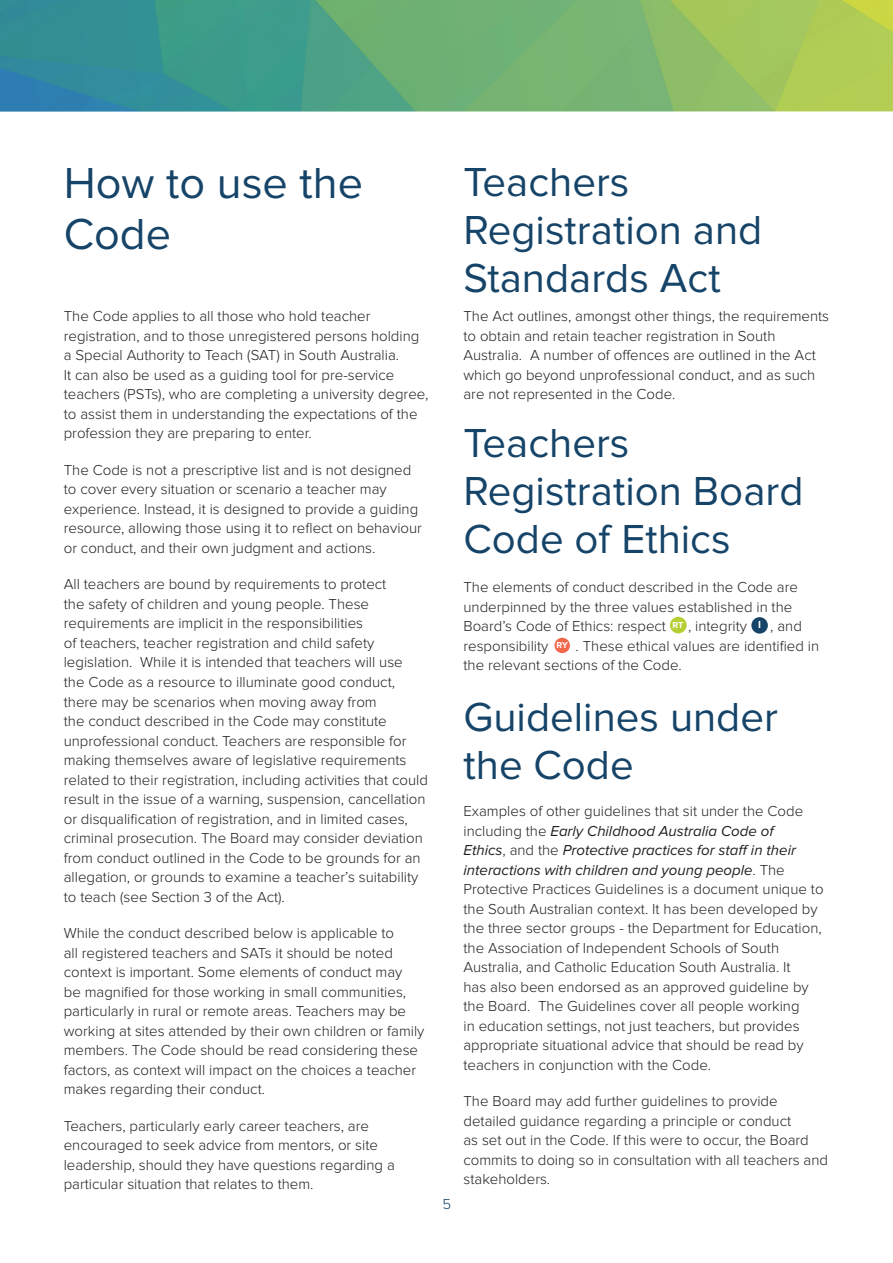
<style>
.page{position:relative;width:893px;height:1263px;background:#fff}
.page>*{position:absolute;margin:0;border:0;box-sizing:border-box;transform-origin:0 0}
.t1{font:45px/51px "Proxima Nova";color:#164468}
.t2{font:42px/48px "Proxima Nova";color:#164468}
.t3{font:300 15px/19.5px "Proxima Nova";color:#231f20}
.t4{font:300 15px "Proxima Nova";color:#164468}
.t5{font:700 10.5px "Proxima Nova";color:#fff}
.t6{font:700 9px "Proxima Nova";color:#fff}
.s1{font-weight:400;font-style:italic}
</style>
<div class="page">
<img style="left:0;top:0;width:893px;height:112px">
<div style="left:670px;top:617px;width:17px;height:16px;background:#b5cf34;border-radius:50%"></div>
<div style="left:751px;top:617px;width:17px;height:17px;background:#164468;border-radius:50%"></div>
<div style="left:554px;top:638px;width:16px;height:15px;background:#f2684c;border-radius:50%"></div>
<p class="t1" style="left:64px;top:159px;width:301px">How to use the<br>Code</p>
<p class="t3" style="left:64px;top:307px;width:366px">The Code applies to all those who hold teacher registration, and to those unregistered persons holding a Special Authority to Teach (SAT) in South Australia.<br>It can also be used as a guiding tool for pre-service teachers (PSTs), who are completing a university degree, to assist them in understanding the expectations of the profession they are preparing to enter.</p>
<p class="t3" style="left:64px;top:461px;width:360px">The Code is not a prescriptive list and is not designed to cover every situation or scenario a teacher may experience. Instead, it is designed to provide a guiding resource, allowing those using it to reflect on behaviour or conduct, and their own judgment and actions.</p>
<p class="t3" style="left:64px;top:575px;width:366px">All teachers are bound by requirements to protect<br>the safety of children and young people. These requirements are implicit in the responsibilities<br>of teachers, teacher registration and child safety legislation. While it is intended that teachers will use<br>the Code as a resource to illuminate good conduct, there may be scenarios when moving away from<br>the conduct described in the Code may constitute unprofessional conduct. Teachers are responsible for making themselves aware of legislative requirements related to their registration, including activities that could result in the issue of a warning, suspension, cancellation or disqualification of registration, and in limited cases, criminal prosecution. The Board may consider deviation from conduct outlined in the Code to be grounds for an allegation, or grounds to examine a teacher’s suitability to teach (see Section 3 of the Act).</p>
<p class="t3" style="left:64px;top:924px;width:362px">While the conduct described below is applicable to<br>all registered teachers and SATs it should be noted context is important. Some elements of conduct may<br>be magnified for those working in small communities, particularly in rural or remote areas. Teachers may be working at sites attended by their own children or family members. The Code should be read considering these factors, as context will impact on the choices a teacher makes regarding their conduct.</p>
<p class="t3" style="left:64px;top:1116px;width:333px">Teachers, particularly early career teachers, are encouraged to seek advice from mentors, or site leadership, should they have questions regarding a particular situation that relates to them.</p>
<p class="t4" style="left:443px;top:1197px;width:10px">5</p>
<p class="t2" style="left:463px;top:159px;width:300px">Teachers<br>Registration and<br>Standards Act</p>
<p class="t3" style="left:463px;top:307px;width:367px">The Act outlines, amongst other things, the requirements to obtain and retain teacher registration in South Australia. A number of offences are outlined in the Act which go beyond unprofessional conduct, and as such are not represented in the Code.</p>
<p class="t2" style="left:463px;top:420px;width:341px">Teachers<br>Registration Board<br>Code of Ethics</p>
<p class="t3" style="left:463px;top:578px;width:336px">The elements of conduct described in the Code are underpinned by the three values established in the<br>Board’s Code of Ethics: respect</p>
<p class="t5" style="left:758px;top:620px;width:4px">I</p>
<p class="t6" style="left:673px;top:621px;width:12px">RT</p>
<p class="t3" style="left:688px;top:617px;width:60px">, integrity</p>
<p class="t3" style="left:770px;top:617px;width:33px">, and</p>
<p class="t3" style="left:463px;top:637px;width:357px;text-indent:112px">. These ethical values are identified in the relevant sections of the Code.</p>
<p class="t2" style="left:463px;top:694px;width:316px">Guidelines under the Code</p>
<p class="t3" style="left:463px;top:802px;width:362px">Examples of other guidelines that sit under the Code including the <span class="s1">Early Childhood Australia Code of<br>Ethics</span>, and the <span class="s1">Protective practices for staff in their interactions with children and young people</span>. The Protective Practices Guidelines is a document unique to the South Australian context. It has been developed by the three sector groups - the Department for Education, the Association of Independent Schools of South Australia, and Catholic Education South Australia. It<br>has also been endorsed as an approved guideline by the Board. The Guidelines cover all people working<br>in education settings, not just teachers, but provides appropriate situational advice that should be read by teachers in conjunction with the Code.</p>
<p class="t3" style="left:463px;top:1092px;width:366px">The Board may add further guidelines to provide detailed guidance regarding a principle or conduct<br>as set out in the Code. If this were to occur, the Board commits to doing so in consultation with all teachers and stakeholders.</p>
<p class="t3" style="left:463px;top:637px;width:86px">responsibility</p>
<p class="t6" style="left:556px;top:641px;width:13px">RY</p>
</div>
